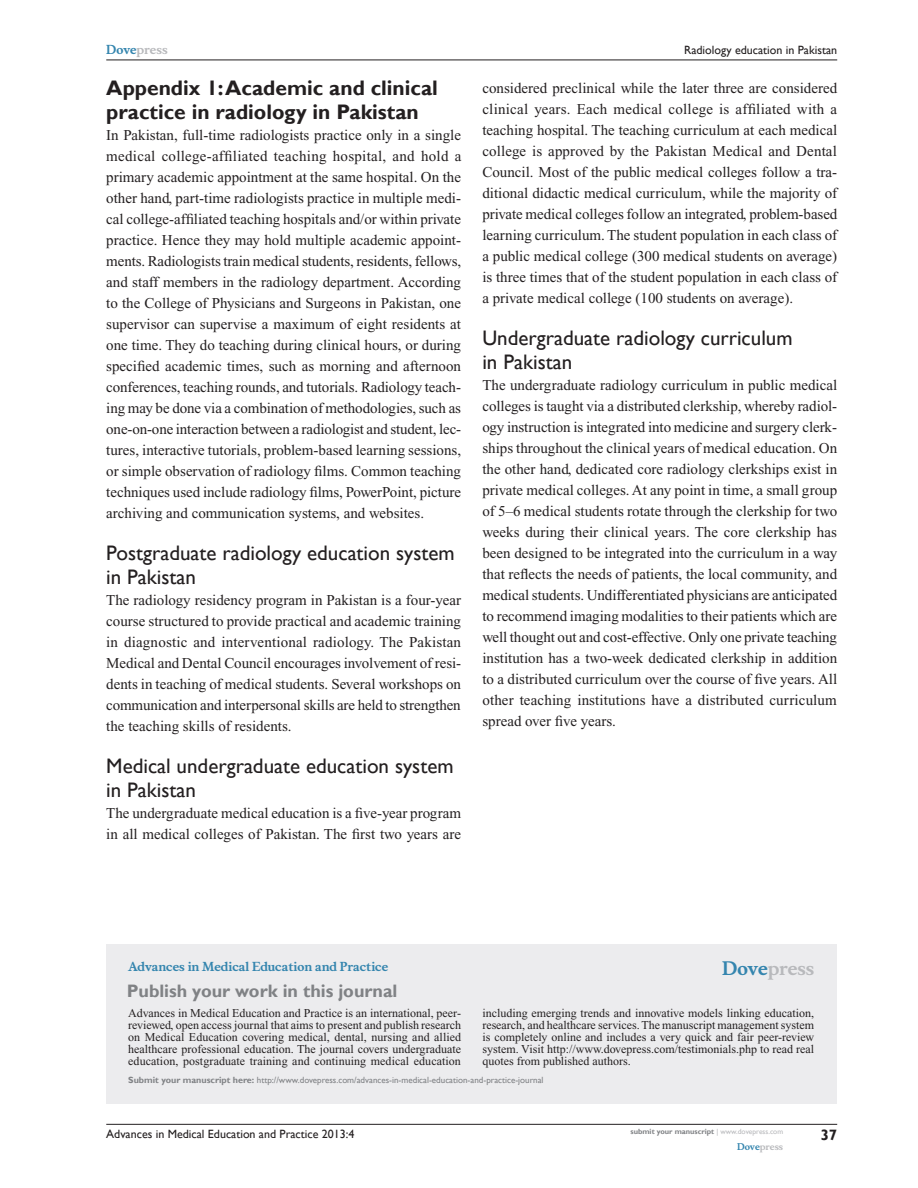
<style>
.page{position:relative;width:918px;height:1188px;background:#fff}
.page>*{position:absolute;margin:0;border:0;box-sizing:border-box;transform-origin:0 0}
.t1{font:21px/24px "Gill Sans";color:#231f20}
.t2{font:700 21px/24px "Gill Sans";color:#231f20}
.PromBx-H1{font:700 18px "Gill Sans";color:#808285}
.PromBx-Brand{font:700 18px "Musee";color:#b8b9bc}
.TxF{font:15px/21px "Times New Roman";color:#231f20;text-align:justify}
.t3{font:700 15px "Gill Sans";color:#231f20}
.PromBx-Tx{font:12px/12px "Times New Roman";color:#231f20;text-align:justify}
.t4{font:12px "Gill Sans";color:#231f20}
.PromBx-JrnlName{font:700 12px "Musee";color:#3485ae}
.t5{font:700 12px "Musee";color:#b8b9bc}
.PromBx-SubmitMssWebA{font:9px "Gill Sans";color:#808285}
.t6{font:700 9px "Musee";color:#b8b9bc}
.t7{font:700 7.5px "Gill Sans";color:#808285}
.s1{color:#3485ae}
.s2{font-weight:700}
.s3{font-weight:400;color:#b8b9bc}
</style>
<div class="page">
<div style="left:106px;top:944px;width:731px;height:159px;background:#ececee"></div>
<hr style="left:106px;top:1124px;width:731px;height:1px;background:#231f20">
<hr style="left:106px;top:60px;width:731px;height:1px;background:#231f20">
<p class="t5" style="left:106px;top:43px;width:63px"><span class="s1">Dove</span>press</p>
<h1 class="t2" style="left:106px;top:77px;width:333px">Appendix 1: Academic and clinical practice in radiology in Pakistan</h1>
<p class="TxF" style="left:106px;top:125px;width:357px">In Pakistan, full-time radiologists practice only in a single medical college-affiliated teaching hospital, and hold a primary academic appointment at the same hospital. On the other hand, part-time radiologists practice in multiple medi&shy;cal college-affiliated teaching hospitals and/or within private practice. Hence they may hold multiple academic appoint&shy;ments. Radiologists train medical students, residents, fellows, and staff members in the radiology department. According to the College of Physicians and Surgeons in Pakistan, one supervisor can supervise a maximum of eight residents at one time. They do teaching during clinical hours, or during specified academic times, such as morning and afternoon conferences, teaching rounds, and tutorials. Radiology teach&shy;ing may be done via a combination of methodologies, such as one-on-one interaction between a radiologist and student, lec&shy;tures, interactive tutorials, problem-based learning sessions, or simple observation of radiology films. Common teaching techniques used include radiology films, PowerPoint, picture archiving and communication systems, and websites.</p>
<h2 class="t1" style="left:106px;top:542px;width:350px">Postgraduate radiology education system in Pakistan</h2>
<p class="TxF" style="left:106px;top:590px;width:356px">The radiology residency program in Pakistan is a four-year course structured to provide practical and academic training in diagnostic and interventional radiology. The Pakistan Medical and Dental Council encourages involvement of resi&shy;dents in teaching of medical students. Several workshops on communication and interpersonal skills are held to strengthen the teaching skills of residents.</p>
<h2 class="t1" style="left:106px;top:755px;width:349px">Medical undergraduate education system in Pakistan</h2>
<p class="TxF" style="left:106px;top:803px;width:356px">The undergraduate medical education is a five-year program in all medical colleges of Pakistan. The first two years are</p>
<p class="t4" style="left:684px;top:43px;width:155px">Radiology education in Pakistan</p>
<p class="TxF" style="left:482px;top:77px;width:357px">considered preclinical while the later three are considered clinical years. Each medical college is affiliated with a teaching hospital. The teaching curriculum at each medical college is approved by the Pakistan Medical and Dental Council. Most of the public medical colleges follow a tra&shy;ditional didactic medical curriculum, while the majority of private medical colleges follow an integrated, problem-based learning curriculum. The student population in each class of a public medical college (300 medical students on average) is three times that of the student population in each class of a private medical college (100 students on average).</p>
<h2 class="t1" style="left:482px;top:326px;width:312px">Undergraduate radiology curriculum in Pakistan</h2>
<p class="TxF" style="left:482px;top:374px;width:356px">The undergraduate radiology curriculum in public medical colleges is taught via a distributed clerkship, whereby radiol&shy;ogy instruction is integrated into medicine and surgery clerk&shy;ships throughout the clinical years of medical education. On the other hand, dedicated core radiology clerkships exist in private medical colleges. At any point in time, a small group of 5–6 medical students rotate through the clerkship for two weeks during their clinical years. The core clerkship has been designed to be integrated into the curriculum in a way that reflects the needs of patients, the local community, and medical students. Undifferentiated physicians are anticipated to recommend imaging modalities to their patients which are well thought out and cost-effective. Only one private teaching institution has a two-week dedicated clerkship in addition to a distributed curriculum over the course of five years. All other teaching institutions have a distributed curriculum spread over five years.</p>
<p class="PromBx-JrnlName" style="left:128px;top:959px;width:262px">Advances in Medical Education and Practice</p>
<p class="PromBx-H1" style="left:127px;top:980px;width:272px">Publish your work in this journal</p>
<p class="PromBx-Brand" style="left:722px;top:958px;width:94px"><span class="s1">Dove</span>press</p>
<p class="PromBx-Tx" style="left:128px;top:1007px;width:334px">Advances in Medical Education and Practice is an international, peer&shy;reviewed, open access journal that aims to present and publish research on Medical Education covering medical, dental, nursing and allied healthcare professional education. The journal covers undergraduate education, postgraduate training and continuing medical education</p>
<p class="PromBx-Tx" style="left:482px;top:1007px;width:333px">including emerging trends and innovative models linking education, research, and healthcare services. The manuscript management system is completely online and includes a very quick and fair peer-review system. Visit http://www.dovepress.com/testimonials.php to read real quotes from published authors.</p>
<p class="PromBx-SubmitMssWebA" style="left:128px;top:1075px;width:417px"><span class="s2">Submit your manuscript here:</span> http://www.dovepress.com/advances-in-medical-education-and-practice-journal</p>
<p class="t4" style="left:106px;top:1127px;width:250px">Advances in Medical Education and Practice 2013:4</p>
<p class="t7" style="left:631px;top:1127px;width:154px">submit your manuscript <span class="s3">| www.dovepress.com</span></p>
<p class="t6" style="left:737px;top:1141px;width:48px"><span class="s1">Dove</span>press</p>
<p class="t3" style="left:821px;top:1126px;width:18px">37</p>
</div>
